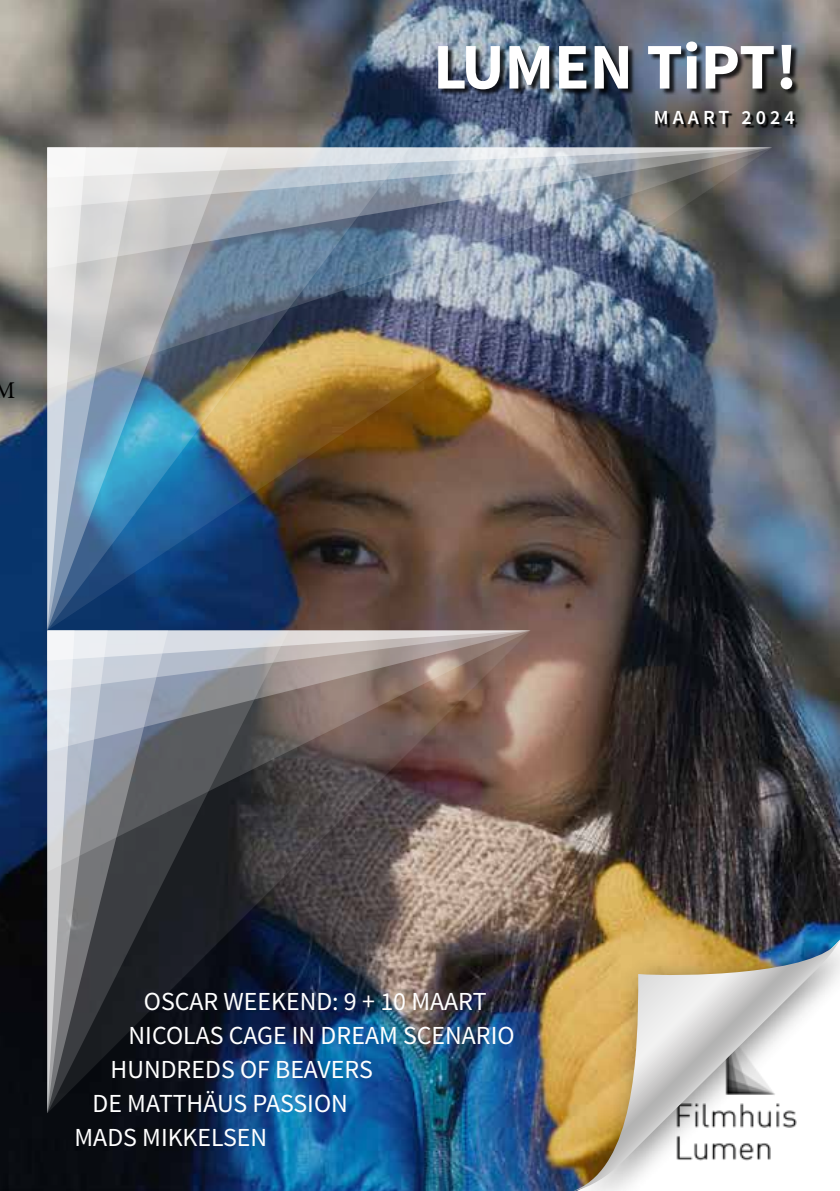
<style>
.page{position:relative;width:840px;height:1191px;background:#fff}
.page>*{position:absolute;margin:0;border:0;box-sizing:border-box;transform-origin:0 0}
.t1{font:700 65px "Source Sans Pro";color:#fff}
.t2{font:26px "Source Sans Pro";color:#fff}
.t3{font:24px "Minion Pro";color:#000}
.t4{font:600 20px "Source Sans Pro";letter-spacing:.2em;color:#fff}
</style>
<div class="page">
<img style="left:0;top:0;width:839px;height:1191px">
<div style="left:562px;top:927px;width:277px;height:264px;background:#000;opacity:.45"></div>
<svg style="left:572px;top:939px;width:267px;height:252px"></svg>
<div style="left:439px;top:43px;width:359px;height:53px;background:#000;opacity:.8"></div>
<div style="left:657px;top:113px;width:140px;height:15px;background:#000;opacity:.95"></div>
<img style="left:47px;top:147px;width:724px;height:966px">
<p class="t3" style="left:-7px;top:374px;width:23px">M</p>
<h1 class="t1" style="left:433px;top:25px;width:365px">LUMEN TiPT!</h1>
<p class="t4" style="left:653px;top:105px;width:142px">MAART 2024</p>
<p class="t2" style="left:144px;top:985px;width:344px">OSCAR WEEKEND: 9 + 10 MAART</p>
<p class="t2" style="left:128px;top:1019px;width:387px">NICOLAS CAGE IN DREAM SCENARIO</p>
<p class="t2" style="left:110px;top:1053px;width:264px">HUNDREDS OF BEAVERS</p>
<p class="t2" style="left:92px;top:1087px;width:257px">DE MATTHÄUS PASSION</p>
<p class="t2" style="left:74px;top:1121px;width:194px">MADS MIKKELSEN</p>
</div>
